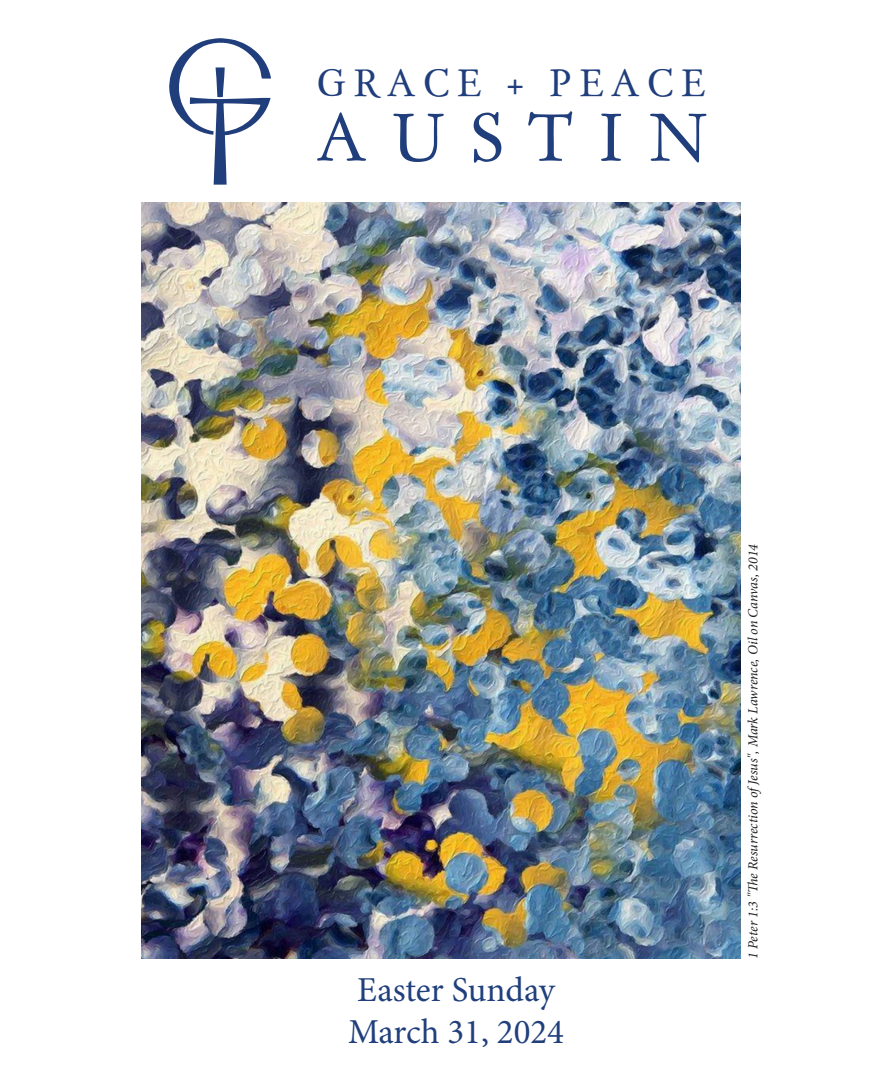
<style>
.page{position:relative;width:882px;height:1071px;background:#fff}
.page>*{position:absolute;margin:0;border:0;box-sizing:border-box;transform-origin:0 0}
.t1{font:64.58px "Day Roman";letter-spacing:.4em;color:#203e7c}
.t2{font:36.57px "Day Roman";letter-spacing:.2em;color:#203e7c}
.t3{font:35px/42px "Minion Pro";letter-spacing:-.005em;color:#203f7c}
.t4{font:italic 14px "Minion Pro";letter-spacing:-.005em;color:#231f20}
</style>
<div class="page">
<svg style="left:169px;top:38px;width:102px;height:147px"></svg>
<img style="left:142px;top:203px;width:598px;height:756px">
<h2 class="t2" style="left:317px;top:59px;width:390px">GRACE + PEACE</h2>
<h1 class="t1" style="left:317px;top:96px;width:392px">AUSTIN</h1>
<h3 class="t3" style="left:348px;top:969px;width:218px">Easter Sunday<br>March 31, 2024</h3>
<p class="t4" style="left:744px;top:959px;width:416px;rotate:-90deg">1 Peter 1:3 "The Resurrection ofJesus", Mark Lawrence, Oil on Canvas, 2014</p>
</div>
